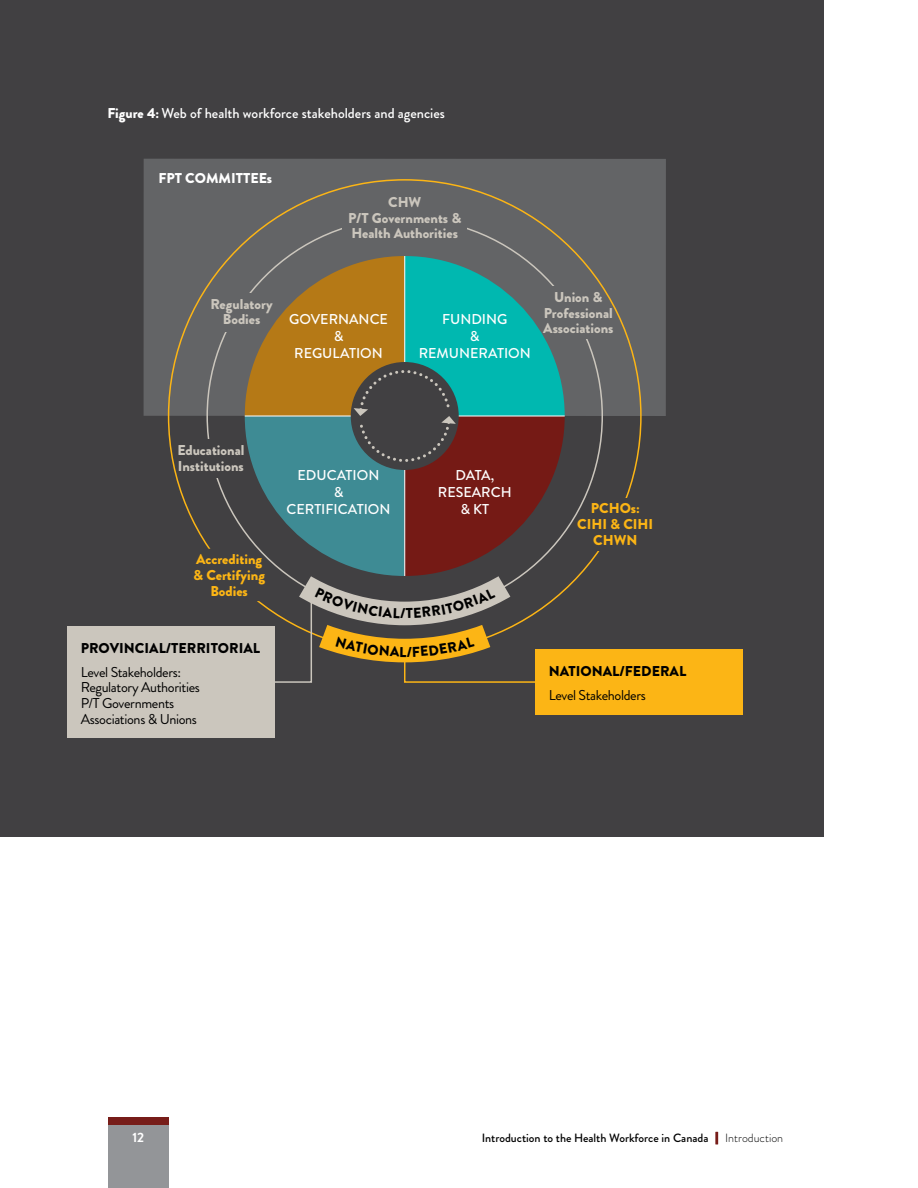
<style>
.page{position:relative;width:918px;height:1188px;background:#fff}
.page>*{position:absolute;margin:0;border:0;box-sizing:border-box;transform-origin:0 0}
.t1{font:500 14.25px/17.1px "Brandon Grotesque";color:#fff;text-align:center}
.t2{font:900 14.25px/15.8px "Brandon Grotesque";color:#cbc6bd;text-align:center}
.t3{font:14.25px/15.8px "Brandon Grotesque";letter-spacing:-.025em;color:#000}
.t4{font:900 14.25px/15.8px "Brandon Grotesque";color:#fcb515;text-align:center}
.t5{font:900 14.25px "Brandon Grotesque";color:#000}
.t6{font:900 14.25px "Brandon Grotesque";color:#fff}
.t7{font:700 13.5px "Brandon Grotesque";color:#fff}
.t8{font:500 12px "Brandon Grotesque";color:#000}
.s1{font-weight:900}
.s2{color:#771d19}
.s3{font-weight:300}
</style>
<div class="page">
<div style="left:108px;top:1124px;width:61px;height:64px;background:#939598"></div>
<div style="left:108px;top:1117px;width:61px;height:7px;background:#771d19"></div>
<div style="left:0;top:0;width:823px;height:837px;background:#414042"></div>
<div style="left:144px;top:159px;width:522px;height:257px;background:#636466"></div>
<div style="left:67px;top:626px;width:207px;height:112px;background:#cbc6bd"></div>
<div style="left:535px;top:649px;width:207px;height:66px;background:#fcb515"></div>
<svg style="left:192px;top:256px;width:373px;height:428px"></svg>
<p class="t1" style="left:107px;top:105px;width:339px"><span class="s1">Figure 4:</span> Web of health workforce stakeholders and agencies</p>
<p class="t6" style="left:158px;top:168px;width:115px">FPT COMMITTEEs</p>
<p class="t2" style="left:348px;top:194px;width:115px">CHW<br>P/T Governments &amp;<br>Health Authorities</p>
<p class="t2" style="left:211px;top:296px;width:64px">Regulatory<br>Bodies</p>
<p class="t1" style="left:289px;top:311px;width:100px">GOVERNANCE &amp;<br>REGULATION</p>
<p class="t1" style="left:419px;top:311px;width:114px">FUNDING<br>&amp;<br>REMUNERATION</p>
<p class="t2" style="left:543px;top:289px;width:72px">Union &amp;<br>Professional<br>Associations</p>
<p class="t2" style="left:177px;top:442px;width:69px;text-align:left">Educational<br>Institutions</p>
<p class="t4" style="left:193px;top:552px;width:73px">Accrediting &amp; Certifying<br>Bodies</p>
<p class="t1" style="left:287px;top:466px;width:105px">EDUCATION<br>&amp;<br>CERTIFICATION</p>
<p class="t1" style="left:438px;top:466px;width:75px">DATA,<br>RESEARCH &amp; KT</p>
<p class="t4" style="left:577px;top:501px;width:78px">PCHOs:<br>CIHI &amp; CIHI<br>CHWN</p>
<p class="t5" style="left:81px;top:638px;width:181px">PROVINCIAL/TERRITORIAL</p>
<p class="t3" style="left:81px;top:664px;width:121px">Level Stakeholders:<br>Regulatory Authorities<br>P/T Governments<br>Associations &amp; Unions</p>
<p class="t5" style="left:549px;top:661px;width:139px">NATIONAL/FEDERAL</p>
<p class="t3" style="left:549px;top:687px;width:99px">Level Stakeholders</p>
<p class="t7" style="left:132px;top:1128px;width:13px">12</p>
<p class="t8" style="left:482px;top:1130px;width:303px">Introduction to the Health Workforce in Canada <span class="s2">|</span><span class="s3">Introduction</span></p>
</div>
